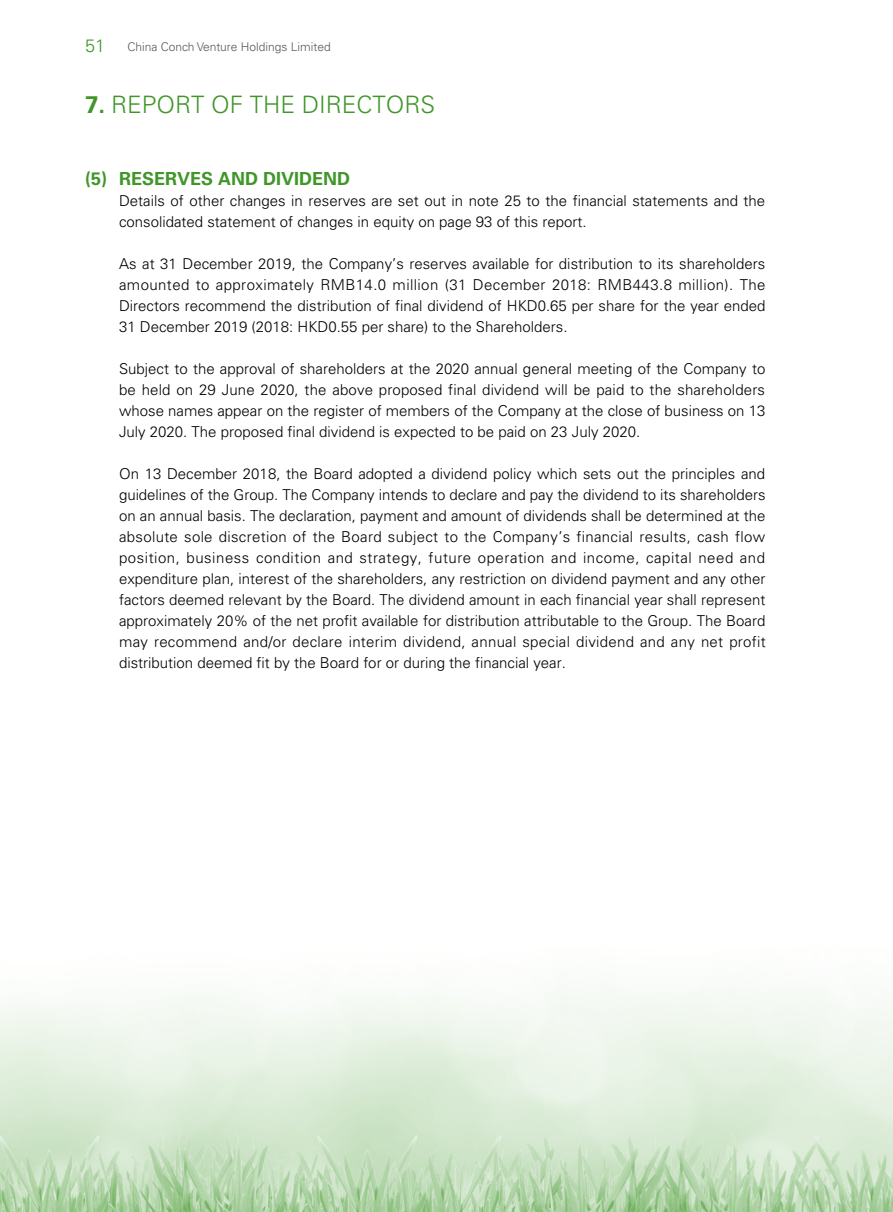
<style>
.page{position:relative;width:893px;height:1212px;background:#fff}
.page>*{position:absolute;margin:0;border:0;box-sizing:border-box;transform-origin:0 0}
.t1{font:300 24px "Univers LT Std";color:#409629}
.t2{font:700 18px "Univers LT Std";color:#409629}
.t3{font:300 18px "Univers LT Std";color:#409629}
.t4{font:300 15px/21px "Univers LT Std";color:#000;text-align:justify}
.t5{font:300 12px "Univers LT Std";color:#595757}
.s1{font-weight:700}
</style>
<div class="page">
<img style="left:0;top:987px;width:893px;height:225px">
<p class="t3" style="left:85px;top:35px;width:22px">51</p>
<p class="t5" style="left:128px;top:39px;width:205px">China Conch Venture Holdings Limited</p>
<h1 class="t1" style="left:85px;top:90px;width:352px"><span class="s1">7.</span> REPORT OF THE DIRECTORS</h1>
<p class="t2" style="left:85px;top:168px;width:23px">)5(</p>
<p class="t2" style="left:119px;top:168px;width:233px">RESERVES AND DIVIDEND</p>
<p class="t4" style="left:119px;top:190px;width:648px">Details of other changes in reserves are set out in note 25 to the financial statements and the consolidated statement of changes in equity on page 93 of this report.</p>
<p class="t4" style="left:119px;top:253px;width:648px">As at 31 December 2019, the Company s’ reserves available for distribution to its shareholders amounted to approximately RMB14.0 million (31 December 2018: RMB443.8 million .) The Directors recommend the distribution of final dividend of HKD0.65 per share for the year ended 31 December 2019 (2018: HKD0.55 per share) to the Shareholders.</p>
<p class="t4" style="left:119px;top:358px;width:648px">Subject to the approval of shareholders at the 2020 annual general meeting of the Company to be held on 29 June 2020, the above proposed final dividend will be paid to the shareholders whose names appear on the register of members of the Company at the close of business on 13<br>July 2020. The proposed final dividend is expected to be paid on 23 July 2020.</p>
<p class="t4" style="left:119px;top:463px;width:648px">On 13 December 2018, the Board adopted a dividend policy which sets out the principles and guidelines of the Group. The Company intends to declare and pay the dividend to its shareholders on an annual basis. The declaration, payment and amount of dividends shall be determined at the absolute sole discretion of the Board subject to the Company s’ financial results, cash flow position, business condition and strategy, future operation and income, capital need and expenditure plan, interest of the shareholders, any restriction on dividend payment and any other factors deemed relevant by the Board. The dividend amount in each financial year shall represent approximately 20% of the net profit available for distribution attributable to the Group. The Board may recommend and/or declare interim dividend, annual special dividend and any net profit distribution deemed fit by the Board for or during the financial year.</p>
</div>
